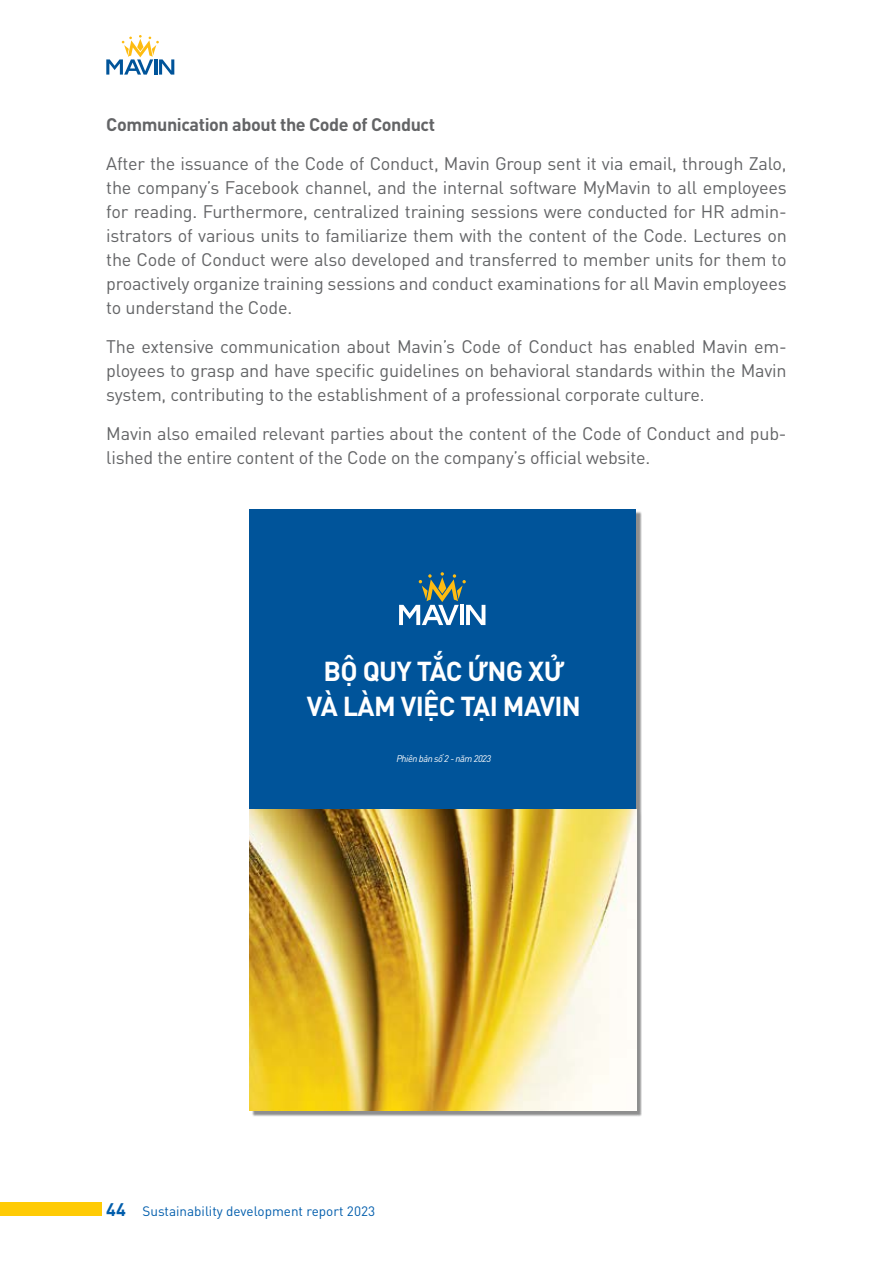
<style>
.page{position:relative;width:893px;height:1263px;background:#fff}
.page>*{position:absolute;margin:0;border:0;box-sizing:border-box;transform-origin:0 0}
.t1{font:700 27.15px/34.5px "UVFDIN Pro";letter-spacing:-.025em;color:#fff;text-align:center}
.t2{font:18px/24px "UVFDIN Pro";letter-spacing:-.01em;color:#636466;text-align:justify}
.t3{font:700 18px "UVFDIN Pro";letter-spacing:-.025em;color:#636466}
.t4{font:13.5px "UVFDIN Pro";color:#005dac}
.t5{font:italic 9.6px "UVFDIN Pro";letter-spacing:-.045em;color:#fff}
.s1{font-weight:700;font-size:18px}
</style>
<div class="page">
<svg style="left:106px;top:35px;width:68px;height:40px"></svg>
<div style="left:0;top:1202px;width:101px;height:14px;background:#ffcb05"></div>
<div style="left:251px;top:511px;width:391px;height:606px;background:#000;opacity:.45"></div>
<div style="left:249px;top:509px;width:387px;height:601px;background:#00549a"></div>
<svg style="left:399px;top:572px;width:86px;height:53px"></svg>
<img style="left:249px;top:810px;width:387px;height:300px">
<p class="t3" style="left:106px;top:109px;width:330px">Communication about the Code of Conduct</p>
<p class="t2" style="left:106px;top:149px;width:682px">After the issuance of the Code of Conduct, Mavin Group sent it via email, through Zalo, the company’s Facebook channel, and the internal software MyMavin to all employees for reading. Furthermore, centralized training sessions were conducted for HR admin&shy;istrators of various units to familiarize them with the content of the Code. Lectures on the Code of Conduct were also developed and transferred to member units for them to proactively organize training sessions and conduct examinations for all Mavin employees to understand the Code.</p>
<p class="t2" style="left:106px;top:332px;width:682px">The extensive communication about Mavin’s Code of Conduct has enabled Mavin em&shy;ployees to grasp and have specific guidelines on behavioral standards within the Mavin system, contributing to the establishment of a professional corporate culture.</p>
<p class="t2" style="left:106px;top:419px;width:682px">Mavin also emailed relevant parties about the content of the Code of Conduct and pub&shy;lished the entire content of the Code on the company’s official website.</p>
<h1 class="t1" style="left:307px;top:651px;width:276px">BỘ QUY TẮC ỨNG XỬ<br>VÀ LÀM VIỆC TẠI MAVIN</h1>
<p class="t5" style="left:396px;top:751px;width:96px">Phiên bản số 2 - năm 2023</p>
<p class="t4" style="left:106px;top:1201px;width:270px"><span class="s1">44</span> Sustainability development report 2023</p>
</div>
